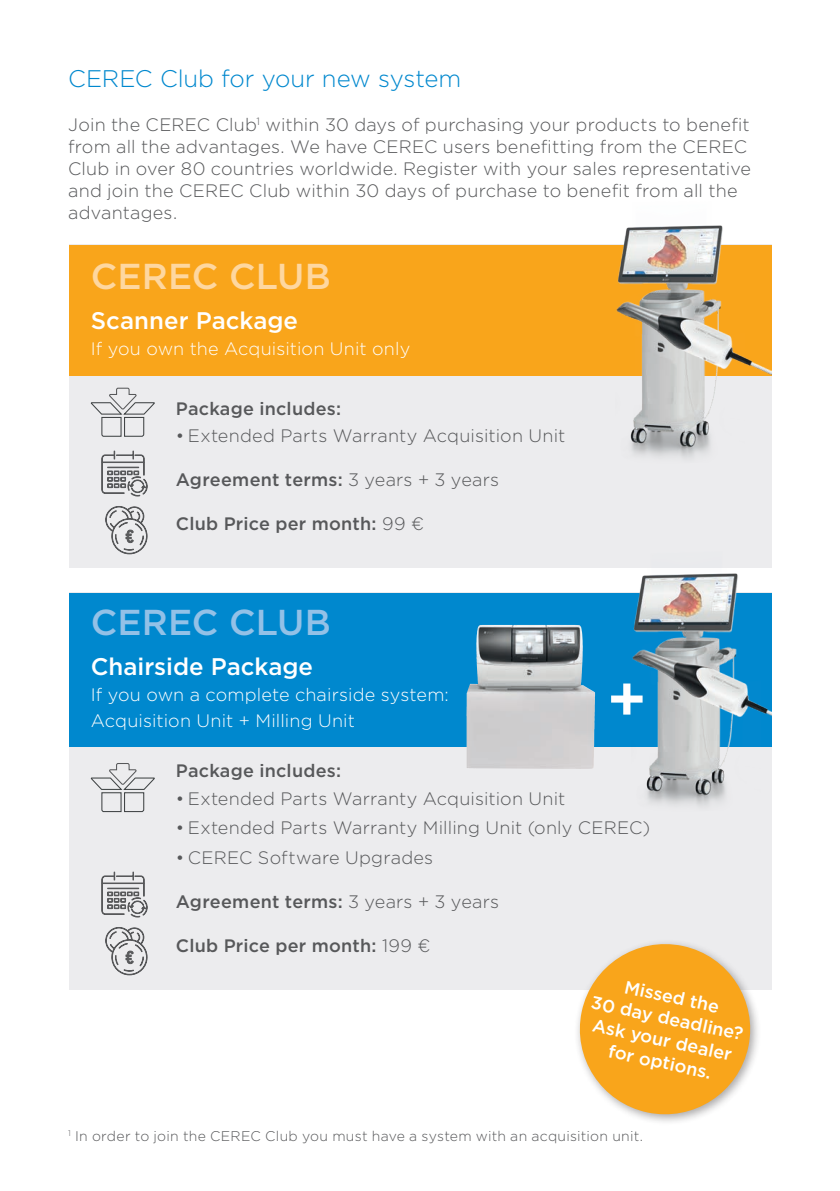
<style>
.page{position:relative;width:840px;height:1191px;background:#fff}
.page>*{position:absolute;margin:0;border:0;box-sizing:border-box;transform-origin:0 0}
.t1{font:500 36px "Gotham";letter-spacing:-.005em;color:#fed7a0}
.t2{font:500 36px "Gotham";letter-spacing:-.005em;color:#93c1e7}
.t3{font:500 24px "Gotham";color:#fff}
.t4{font:300 24px "Gotham";letter-spacing:-.005em;color:#0088ce}
.t5{font:300 18px/22px "Gotham";letter-spacing:.01em;color:#57585a}
.t6{font:500 18px "Gotham";letter-spacing:.015em;color:#57585a}
.t7{font:300 18px/26px "Gotham";letter-spacing:.005em;color:#fff}
.t8{font:500 18px/22px "Gotham";color:#fff;text-align:center}
.t9{font:300 14px "Gotham";letter-spacing:.02em;color:#57585a}
.s1{font-weight:300}
</style>
<div class="page">
<div style="left:69px;top:244px;width:702px;height:323px;background:#ececee"></div>
<div style="left:69px;top:245px;width:702px;height:130px;background:#f9a51b"></div>
<div style="left:69px;top:593px;width:702px;height:396px;background:#ececee"></div>
<div style="left:69px;top:593px;width:702px;height:154px;background:#0088ce"></div>
<svg style="left:105px;top:506px;width:42px;height:48px"></svg>
<svg style="left:105px;top:927px;width:42px;height:48px"></svg>
<svg style="left:101px;top:450px;width:46px;height:46px"></svg>
<svg style="left:101px;top:871px;width:46px;height:46px"></svg>
<img style="left:622px;top:225px;width:101px;height:233px">
<img style="left:595px;top:253px;width:176px;height:176px">
<img style="left:466px;top:625px;width:128px;height:144px">
<img style="left:630px;top:567px;width:130px;height:239px">
<img style="left:623px;top:600px;width:148px;height:177px">
<svg style="left:91px;top:387px;width:64px;height:50px"></svg>
<svg style="left:91px;top:763px;width:64px;height:49px"></svg>
<div style="left:573px;top:937px;width:188px;height:188px;background:#231f20;opacity:.39"></div>
<svg style="left:571px;top:937px;width:186px;height:185px"></svg>
<svg style="left:611px;top:683px;width:31px;height:31px"></svg>
<p class="t4" style="left:68px;top:64px;width:394px">CEREC Club for your new system</p>
<p class="t5" style="left:68px;top:113px;width:684px">Join the CEREC Club<sup>1</sup> within 30 days of purchasing your products to benefit from all the advantages. We have CEREC users benefitting from the CEREC Club in over 80 countries worldwide. Register with your sales representative and join the CEREC Club within 30 days of purchase to benefit from all the advantages.</p>
<p class="t1" style="left:91px;top:252px;width:241px">CEREC CLUB</p>
<p class="t3" style="left:91px;top:304px;width:209px">Scanner Package</p>
<p class="t7" style="left:91px;top:335px;width:321px">If you own the Acquisition Unit only</p>
<p class="t6" style="left:176px;top:396px;width:167px">Package includes:</p>
<p class="t5" style="left:176px;top:424px;width:391px">• Extended Parts Warranty Acquisition Unit</p>
<p class="t6" style="left:176px;top:468px;width:324px">Agreement terms: <span class="s1">3 years + 3 years</span></p>
<p class="t6" style="left:176px;top:512px;width:249px">Club Price per month: <span class="s1">99 €</span></p>
<p class="t2" style="left:91px;top:599px;width:241px">CEREC CLUB</p>
<p class="t3" style="left:91px;top:651px;width:224px">Chairside Package</p>
<p class="t7" style="left:91px;top:681px;width:359px">If you own a complete chairside system:<br>Acquisition Unit + Milling Unit</p>
<p class="t6" style="left:176px;top:758px;width:167px">Package includes:</p>
<p class="t5" style="left:176px;top:786px;width:391px">• Extended Parts Warranty Acquisition Unit</p>
<p class="t5" style="left:176px;top:816px;width:475px">• Extended Parts Warranty Milling Unit (only CEREC)</p>
<p class="t5" style="left:176px;top:846px;width:258px">• CEREC Software Upgrades</p>
<p class="t6" style="left:176px;top:890px;width:324px">Agreement terms: <span class="s1">3 years + 3 years</span></p>
<p class="t6" style="left:176px;top:934px;width:256px">Club Price per month: <span class="s1">199 €</span></p>
<p class="t8" style="left:598px;top:969px;width:156px;rotate:12deg">Missed the<br>30 day deadline?<br>Ask your dealer for options.</p>
<p class="t9" style="left:68px;top:1127px;width:576px"><sup>1</sup> In order to join the CEREC Club you must have a system with an acquisition unit.</p>
</div>
